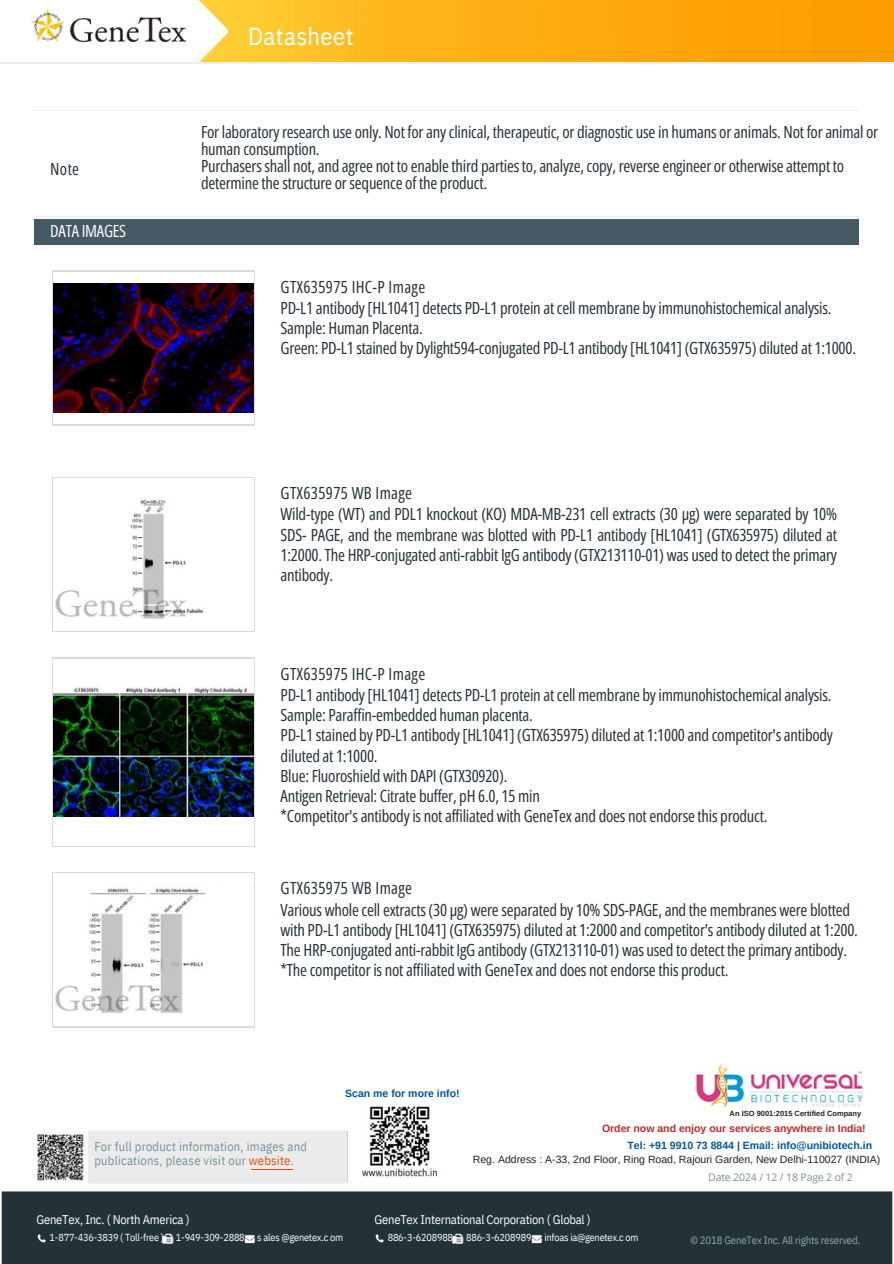
<style>
.page{position:relative;width:894px;height:1264px;background:#fff}
.page>*{position:absolute;margin:0;border:0;box-sizing:border-box;transform-origin:0 0}
.t1{font:24.45px "IBM Plex Sans Cond";letter-spacing:.02em;color:#fff}
.t2{font:16.8px/20.5px "Open Sans Condensed";letter-spacing:-.015em;color:#263238}
.t3{font:16.8px "Open Sans Condensed";letter-spacing:-.015em;color:#fff}
.t4{font:12.6px/14.7px "IBM Plex Sans Cond";letter-spacing:.02em;color:#78909c}
.t5{font:12.6px "IBM Plex Sans Cond";letter-spacing:-.02em;color:#fefefe}
.t6{font:10.8px "IBM Plex Sans Cond";letter-spacing:-.02em;color:#90a4ae}
.t7{font:10.5px "Arimo";color:#212121}
.t8{font:700 10.5px "Arimo";color:#01579b}
.t9{font:700 10.5px "Arimo";color:#c62828}
.t10{font:10.5px "Open Sans";letter-spacing:-.015em;color:#78909c}
.t11{font:10.2px "IBM Plex Sans Cond";letter-spacing:-.02em;color:#fefefe}
.t12{font:700 7.5px "Arimo";color:#212121}
.s1{color:#e65100}
</style>
<div class="page">
<hr style="left:35px;top:110px;width:166px;height:1px;background:#eceff1">
<hr style="left:201px;top:110px;width:657px;height:1px;background:#eceff1">
<hr style="left:35px;top:216px;width:166px;height:1px;background:#eceff1">
<hr style="left:201px;top:216px;width:657px;height:1px;background:#eceff1">
<div style="left:35px;top:219px;width:823px;height:26px;background:#455a64"></div>
<hr style="left:52px;top:271px;width:203px;height:1px;background:#dcdcdc">
<hr style="left:52px;top:425px;width:203px;height:1px;background:#dcdcdc">
<hr style="left:52px;top:271px;width:1px;height:154px;background:#dcdcdc">
<hr style="left:254px;top:271px;width:1px;height:154px;background:#dcdcdc">
<hr style="left:52px;top:477px;width:203px;height:1px;background:#dcdcdc">
<hr style="left:52px;top:631px;width:203px;height:1px;background:#dcdcdc">
<hr style="left:52px;top:477px;width:1px;height:155px;background:#dcdcdc">
<hr style="left:254px;top:477px;width:1px;height:155px;background:#dcdcdc">
<hr style="left:52px;top:657px;width:203px;height:1px;background:#dcdcdc">
<hr style="left:52px;top:846px;width:203px;height:1px;background:#dcdcdc">
<hr style="left:52px;top:657px;width:1px;height:189px;background:#dcdcdc">
<hr style="left:254px;top:657px;width:1px;height:189px;background:#dcdcdc">
<hr style="left:52px;top:872px;width:203px;height:1px;background:#dcdcdc">
<hr style="left:52px;top:1026px;width:203px;height:1px;background:#dcdcdc">
<hr style="left:52px;top:872px;width:1px;height:155px;background:#dcdcdc">
<hr style="left:254px;top:872px;width:1px;height:155px;background:#dcdcdc">
<img style="left:53px;top:283px;width:200px;height:129px">
<img style="left:55px;top:499px;width:149px;height:120px">
<img style="left:53px;top:687px;width:200px;height:129px">
<img style="left:55px;top:888px;width:151px;height:125px">
<img style="left:196px;top:0;width:696px;height:62px">
<hr style="left:0;top:62px;width:194px;height:1px;background:#eceff1">
<hr style="left:194px;top:62px;width:698px;height:1px;background:#eceff1">
<img style="left:31px;top:9px;width:154px;height:33px">
<img style="left:1px;top:1130px;width:892px;height:133px">
<img style="left:35px;top:1131px;width:51px;height:52px">
<hr style="left:251px;top:1168px;width:42px;height:1px;background:#e65100">
<svg style="left:36px;top:1233px;width:12px;height:11px"></svg>
<svg style="left:163px;top:1233px;width:11px;height:11px"></svg>
<svg style="left:244px;top:1233px;width:11px;height:11px"></svg>
<svg style="left:374px;top:1233px;width:11px;height:11px"></svg>
<svg style="left:453px;top:1233px;width:11px;height:11px"></svg>
<svg style="left:531px;top:1233px;width:11px;height:11px"></svg>
<img style="left:696px;top:1063px;width:167px;height:45px">
<img style="left:361px;top:1106px;width:80px;height:72px">
<p class="t2" style="left:50px;top:158px;width:30px">Note</p>
<h2 class="t3" style="left:50px;top:219px;width:77px">DATA IMAGES</h2>
<h3 class="t1" style="left:248px;top:19px;width:107px">Datasheet</h3>
<p class="t2" style="left:201px;top:123px;width:678px;line-height:16.8px">For laboratory research use only. Not for any clinical, therapeutic, or diagnostic use in humans or animals. Not for animal or human consumption.<br>Purchasers shall not, and agree not to enable third parties to, analyze, copy, reverse engineer or otherwise attempt to determine the structure or sequence of the product.</p>
<h3 class="t2" style="left:280px;top:276px;width:576px">GTX635975 IHC-P Image<br>PD-L1 antibody [HL1041] detects PD-L1 protein at cell membrane by immunohistochemical analysis.<br>Sample: Human Placenta.<br>Green: PD-L1 stained by Dylight594-conjugated PD-L1 antibody [HL1041] (GTX635975) diluted at 1:1000.</h3>
<h1 class="t2" style="left:280px;top:482px;width:557px">GTX635975 WB Image<br>Wild-type (WT) and PDL1 knockout (KO) MDA-MB-231 cell extracts (30 μg) were separated by 10% SDS- PAGE, and the membrane was blotted with PD-L1 antibody [HL1041] (GTX635975) diluted at 1:2000. The HRP-conjugated anti-rabbit IgG antibody (GTX213110-01) was used to detect the primary antibody.</h1>
<h3 class="t2" style="left:280px;top:662px;width:553px">GTX635975 IHC-P Image<br>PD-L1 antibody [HL1041] detects PD-L1 protein at cell membrane by immunohistochemical analysis.<br>Sample: Paraffin-embedded human placenta.<br>PD-L1 stained by PD-L1 antibody [HL1041] (GTX635975) diluted at 1:1000 and competitor's antibody diluted at 1:1000.<br>Blue: Fluoroshield with DAPI (GTX30920).<br>Antigen Retrieval: Citrate buffer, pH 6.0, 15 min<br>*Competitor's antibody is not affiliated with GeneTex and does not endorse this product.</h3>
<p class="t2" style="left:280px;top:877px;width:578px">GTX635975 WB Image<br>Various whole cell extracts (30 μg) were separated by 10% SDS-PAGE, and the membranes were blotted with PD-L1 antibody [HL1041] (GTX635975) diluted at 1:2000 and competitor's antibody diluted at 1:200.<br>The HRP-conjugated anti-rabbit IgG antibody (GTX213110-01) was used to detect the primary antibody. *The competitor is not affiliated with GeneTex and does not endorse this product.</p>
<p class="t8" style="left:345px;top:1087px;width:116px">Scan me for more info!</p>
<h6 class="t12" style="left:729px;top:1109px;width:133px">An ISO 9001:2015 Certified Company</h6>
<p class="t4" style="left:94px;top:1138px;width:214px">For full product information, images and publications, please visit our <span class="s1">website</span>.</p>
<p class="t9" style="left:602px;top:1122px;width:265px">Order now and enjoy our services anywhere in India!</p>
<h4 class="t8" style="left:627px;top:1138px;width:246px">Tel: +91 9910 73 8844 | Email: info@unibiotech.in</h4>
<h4 class="t7" style="left:472px;top:1153px;width:409px">Reg. Address : A-33, 2nd Floor, Ring Road, Rajouri Garden, New Delhi-110027 (INDIA)</h4>
<h5 class="t10" style="left:708px;top:1169px;width:146px">Date 2024 / 12 / 18 Page 2 of 2</h5>
<p class="t5" style="left:36px;top:1210px;width:155px">GeneTex, Inc. ( North America )</p>
<p class="t5" style="left:374px;top:1210px;width:217px">GeneTex International Corporation ( Global )</p>
<h3 class="t11" style="left:50px;top:1230px;width:116px">1-877-436-3839 ( Toll-free )</h3>
<h3 class="t11" style="left:176px;top:1230px;width:70px">1-949-309-2888</h3>
<h3 class="t11" style="left:257px;top:1230px;width:87px">s ales @genetex.c om</h3>
<p class="t11" style="left:387px;top:1230px;width:67px">886-3-6208988</p>
<p class="t11" style="left:466px;top:1230px;width:67px">886-3-6208989</p>
<p class="t11" style="left:544px;top:1230px;width:96px">infoas ia@genetex.c om</p>
<h5 class="t6" style="left:690px;top:1232px;width:171px">© 2018 GeneTex Inc. All rights reserved.</h5>
</div>
